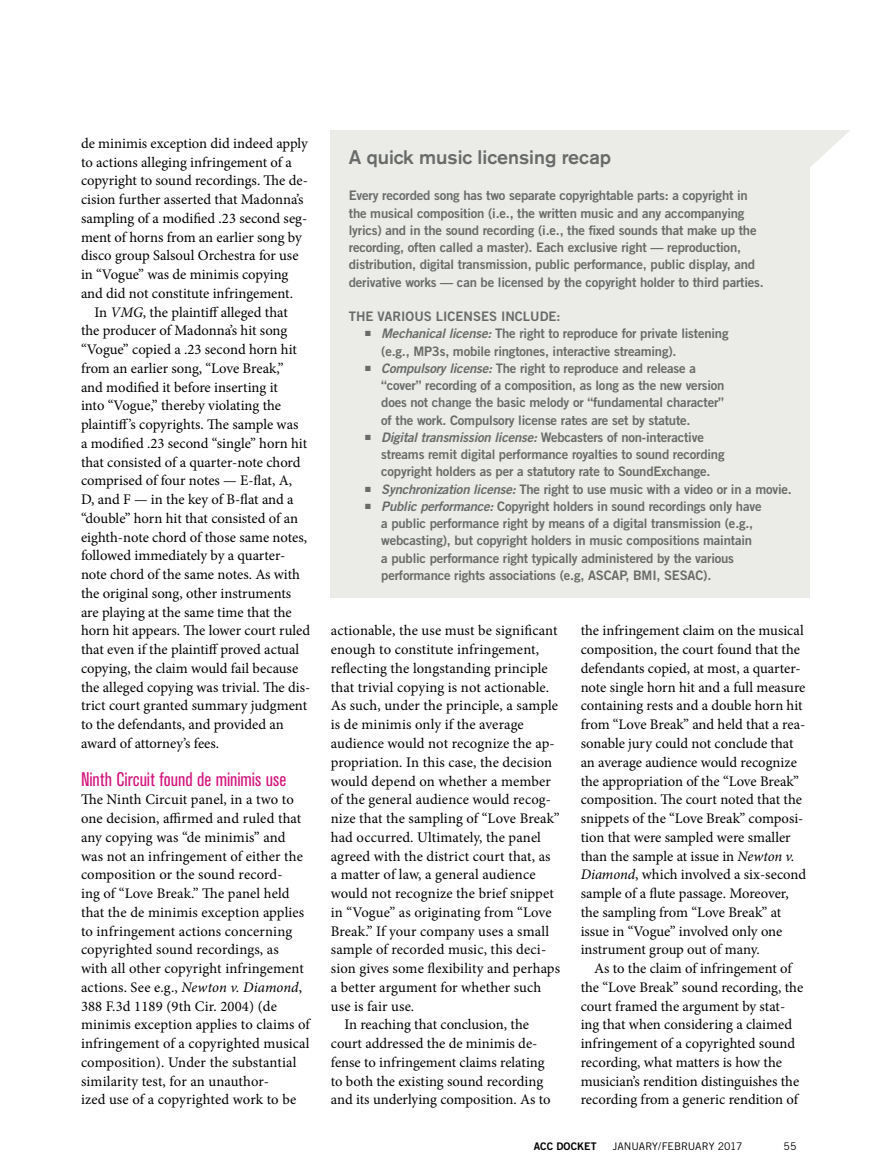
<style>
.page{position:relative;width:891px;height:1175px;background:#fff}
.page>*{position:absolute;margin:0;border:0;box-sizing:border-box;transform-origin:0 0}
.t1{font:condensed 19.5px "Akzidenz Grotesk BE";color:#d3147c}
.t2{font:500 19.5px "Akzidenz Grotesk BE";color:#686b69}
.t3{font:14.7px/18.8px "Minion Pro";color:#000}
.t4{font:13.2px/17.2px "Trade Gothic Bold Two";letter-spacing:-.015em;color:#686b69}
.t5{font:10.5px "Trade Gothic";letter-spacing:-.005em;color:#000}
.t6{font:10.5px "Trade Gothic Bold Two";letter-spacing:.015em;color:#000}
.s1{font-style:italic}
</style>
<div class="page">
<div style="left:331px;top:130px;width:479px;height:468px;background:#ebece8"></div>
<svg style="left:810px;top:130px;width:40px;height:37px"></svg>
<p class="t3" style="left:81px;top:134px;width:228px">de minimis exception did indeed apply to actions alleging infringement of a copyright to sound recordings. The de&shy;cision further asserted that Madonna’s sampling of a modified .23 second seg&shy;ment of horns from an earlier song by disco group Salsoul Orchestra for use in “Vogue” was de minimis copying and did not constitute infringement.</p>
<p class="t3" style="left:81px;top:302px;width:231px;text-indent:13px">In <span class="s1">VMG</span>, the plaintiff alleged that<br>the producer of Madonna’s hit song “Vogue” copied a .23 second horn hit from an earlier song, “Love Break,”<br>and modified it before inserting it<br>into “Vogue,” thereby violating the plaintiff’s copyrights. The sample was<br>a modified .23 second “single” horn hit that consisted of a quarter-note chord comprised of four notes — E-flat, A,<br>D, and F — in the key of B-flat and a “double” horn hit that consisted of an eighth-note chord of those same notes, followed immediately by a quarter&shy;note chord of the same notes. As with the original song, other instruments are playing at the same time that the horn hit appears. The lower court ruled that even if the plaintiff proved actual copying, the claim would fail because the alleged copying was trivial. The dis&shy;trict court granted summary judgment to the defendants, and provided an award of attorney’s fees.</p>
<h1 class="t1" style="left:81px;top:768px;width:207px">Ninth Circuit found de minimis use</h1>
<p class="t3" style="left:81px;top:790px;width:230px">The Ninth Circuit panel, in a two to one decision, affirmed and ruled that any copying was “de minimis” and was not an infringement of either the composition or the sound record-<br>ing of “Love Break.” The panel held that the de minimis exception applies to infringement actions concerning copyrighted sound recordings, as<br>with all other copyright infringement actions. See e.g., <span class="s1">Newton v. Diamond</span>, 388 F.3d 1189 (9th Cir. 2004) (de minimis exception applies to claims of infringement of a copyrighted musical composition). Under the substantial similarity test, for an unauthor-<br>ized use of a copyrighted work to be</p>
<h1 class="t2" style="left:349px;top:145px;width:264px">A quick music licensing recap</h1>
<p class="t4" style="left:349px;top:187px;width:416px">Every recorded song has two separate copyrightable parts: a copyright in the musical composition (i.e., the written music and any accompanying lyrics) and in the sound recording (i.e., the fixed sounds that make up the recording, often called a master). Each exclusive right — reproduction, distribution, digital transmission, public performance, public display, and derivative works — can be licensed by the copyright holder to third parties.</p>
<p class="t4" style="left:349px;top:307px;width:213px">THE VARIOUS LICENSES INCLUDE:</p>
<p class="t4" style="left:381px;top:325px;width:349px;text-indent:-16px">■ <span class="s1">Mechanical license:</span> The right to reproduce for private listening (e.g., MP3s, mobile ringtones, interactive streaming).</p>
<p class="t4" style="left:381px;top:359px;width:345px;text-indent:-16px">■ <span class="s1">Compulsory license:</span> The right to reproduce and release a “cover” recording of a composition, as long as the new version does not change the basic melody or “fundamental character” of the work. Compulsory license rates are set by statute.</p>
<p class="t4" style="left:381px;top:428px;width:345px;text-indent:-16px">■ <span class="s1">Digital transmission license:</span> Webcasters of non-interactive streams remit digital performance royalties to sound recording copyright holders as per a statutory rate to SoundExchange.</p>
<p class="t4" style="left:365px;top:480px;width:428px">■ <span class="s1">Synchronization license:</span> The right to use music with a video or in a movie.</p>
<p class="t4" style="left:381px;top:497px;width:382px;text-indent:-16px">■ <span class="s1">Public performance:</span> Copyright holders in sound recordings only have a public performance right by means of a digital transmission (e.g., webcasting), but copyright holders in music compositions maintain a public performance right typically administered by the various performance rights associations (e.g, ASCAP, BMI, SESAC).</p>
<p class="t3" style="left:581px;top:621px;width:227px">the infringement claim on the musical composition, the court found that the defendants copied, at most, a quarter&shy;note single horn hit and a full measure containing rests and a double horn hit from “Love Break” and held that a rea&shy;sonable jury could not conclude that an average audience would recognize the appropriation of the “Love Break” composition. The court noted that the snippets of the “Love Break” composi&shy;tion that were sampled were smaller than the sample at issue in <span class="s1">Newton v.<br>Diamond</span>, which involved a six-second sample of a flute passage. Moreover, the sampling from “Love Break” at issue in “Vogue” involved only one instrument group out of many.</p>
<p class="t3" style="left:581px;top:959px;width:224px;text-indent:13px">As to the claim of infringement of the “Love Break” sound recording, the court framed the argument by stat&shy;ing that when considering a claimed infringement of a copyrighted sound recording, what matters is how the musician’s rendition distinguishes the recording from a generic rendition of</p>
<p class="t6" style="left:534px;top:1140px;width:64px">ACC DOCKET</p>
<p class="t5" style="left:613px;top:1140px;width:131px">JANUARY/FEBRUARY 2017</p>
<p class="t5" style="left:784px;top:1140px;width:14px">55</p>
<p class="t3" style="left:331px;top:621px;width:228px">actionable, the use must be significant</p>
<p class="t3" style="left:331px;top:640px;width:210px">enough to constitute infringement,</p>
<p class="t3" style="left:331px;top:659px;width:219px">reflecting the longstanding principle</p>
<p class="t3" style="left:331px;top:677px;width:220px">that trivial copying is not actionable.</p>
<p class="t3" style="left:331px;top:696px;width:229px">As such, under the principle, a sample</p>
<p class="t3" style="left:331px;top:715px;width:194px">is de minimis only if the average</p>
<p class="t3" style="left:331px;top:734px;width:225px">audience would not recognize the ap-</p>
<p class="t3" style="left:331px;top:752px;width:223px">propriation. In this case, the decision</p>
<p class="t3" style="left:331px;top:771px;width:222px">would depend on whether a member</p>
<p class="t3" style="left:331px;top:790px;width:222px">of the general audience would recog-</p>
<p class="t3" style="left:331px;top:809px;width:230px">nize that the sampling of “Love Break”</p>
<p class="t3" style="left:331px;top:827px;width:212px">had occurred. Ultimately, the panel</p>
<p class="t3" style="left:331px;top:846px;width:221px">agreed with the district court that, as</p>
<p class="t3" style="left:331px;top:865px;width:206px">a matter of law, a general audience</p>
<p class="t3" style="left:331px;top:884px;width:225px">would not recognize the brief snippet</p>
<p class="t3" style="left:331px;top:902px;width:222px">in “Vogue” as originating from “Love</p>
<p class="t3" style="left:331px;top:921px;width:220px">Break.” If your company uses a small</p>
<p class="t3" style="left:331px;top:940px;width:217px">sample of recorded music, this deci-</p>
<p class="t3" style="left:331px;top:959px;width:231px">sion gives some flexibility and perhaps</p>
<p class="t3" style="left:331px;top:977px;width:212px">a better argument for whether such</p>
<p class="t3" style="left:331px;top:996px;width:85px">use is fair use.</p>
<p class="t3" style="left:344px;top:1015px;width:186px">In reaching that conclusion, the</p>
<p class="t3" style="left:331px;top:1034px;width:208px">court addressed the de minimis de-</p>
<p class="t3" style="left:331px;top:1052px;width:215px">fense to infringement claims relating</p>
<p class="t3" style="left:331px;top:1071px;width:214px">to both the existing sound recording</p>
<p class="t3" style="left:331px;top:1090px;width:221px">and its underlying composition. As to</p>
</div>
